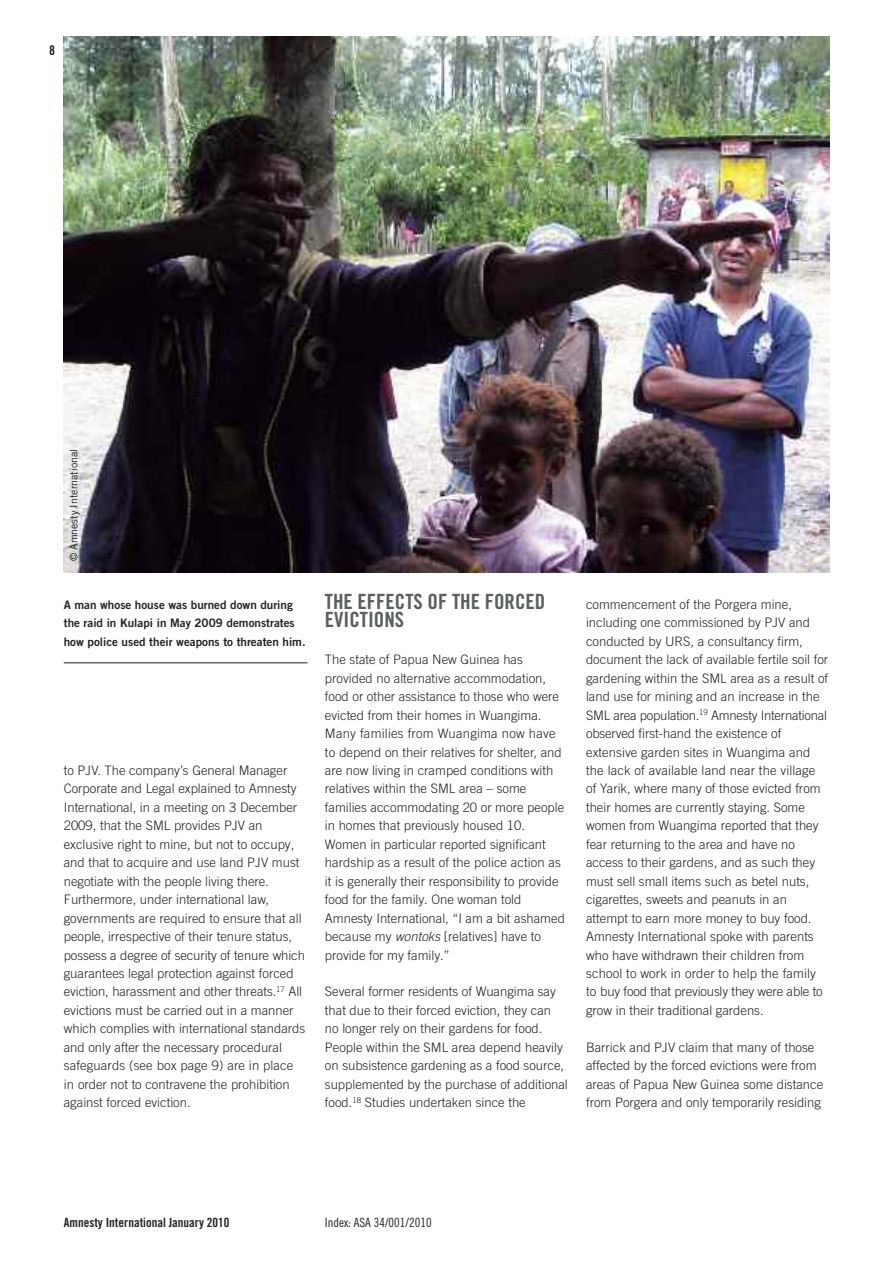
<style>
.page{position:relative;width:893px;height:1263px;background:#fff}
.page>*{position:absolute;margin:0;border:0;box-sizing:border-box;transform-origin:0 0}
.t1{font:21px/18.5px "Amnesty Trade Gothic Bd Cn 20 OTF";color:#5a5f62}
.t2{font:13.5px "Amnesty Trade Gothic Bd Cn 20 OTF";color:#222221}
.t3{font:300 13.05px/18.5px "Amnesty Trade Gothic";color:#222221}
.t4{font:12.75px "Amnesty Trade Gothic Bd Cn 20 OTF";color:#222221}
.t5{font:12.75px "Amnesty Trade Gothic Cn 18";color:#222221}
.t6{font:11.7px/18.5px "Amnesty Trade Gothic Bd 2";color:#222221}
.t7{font:10.5px "Amnesty Trade Gothic";color:#222221}
.s1{font-style:italic}
</style>
<div class="page">
<img style="left:64px;top:37px;width:765px;height:535px">
<hr style="left:64px;top:663px;width:244px;height:1px;background:#222221">
<p class="t2" style="left:49px;top:42px;width:7px">8</p>
<p class="t7" style="left:67px;top:561px;width:114px;rotate:-90deg">© Amnesty International</p>
<p class="t6" style="left:64px;top:595px;width:243px">A man whose house was burned down during the raid in Kulapi in May 2009 demonstrates how police used their weapons to threaten him.</p>
<p class="t3" style="left:64px;top:761px;width:243px">to PJV. The company’s General Manager Corporate and Legal explained to Amnesty International, in a meeting on 3 December 2009, that the SML provides PJV an exclusive right to mine, but not to occupy, and that to acquire and use land PJV must negotiate with the people living there.<br>Furthermore, under international law, governments are required to ensure that all people, irrespective of their tenure status, possess a degree of security of tenure which guarantees legal protection against forced eviction, harassment and other threats.<sup>17</sup> All evictions must be carried out in a manner which complies with international standards and only after the necessary procedural safeguards (see box page 9) are in place in order not to contravene the prohibition against forced eviction.</p>
<p class="t1" style="left:325px;top:592px;width:222px">THE EFFECTS OF THE FORCED<br>EVICTIONS</p>
<p class="t3" style="left:325px;top:650px;width:242px">The state of Papua New Guinea has provided no alternative accommodation, food or other assistance to those who were evicted from their homes in Wuangima.<br>Many families from Wuangima now have to depend on their relatives for shelter, and are now living in cramped conditions with relatives within the SML area – some families accommodating 20 or more people in homes that previously housed 10.<br>Women in particular reported significant hardship as a result of the police action as it is generally their responsibility to provide food for the family. One woman told Amnesty International, “I am a bit ashamed because my <span class="s1">wontoks</span> [relatives] have to provide for my family.”</p>
<p class="t3" style="left:325px;top:982px;width:244px">Several former residents of Wuangima say that due to their forced eviction, they can no longer rely on their gardens for food.<br>People within the SML area depend heavily on subsistence gardening as a food source, supplemented by the purchase of additional food.<sup>18</sup> Studies undertaken since the</p>
<p class="t3" style="left:586px;top:595px;width:244px">commencement of the Porgera mine, including one commissioned by PJV and conducted by URS, a consultancy firm, document the lack of available fertile soil for gardening within the SML area as a result of land use for mining and an increase in the SML area population.<sup>19</sup> Amnesty International observed first-hand the existence of extensive garden sites in Wuangima and the lack of available land near the village of Yarik, where many of those evicted from their homes are currently staying. Some women from Wuangima reported that they fear returning to the area and have no access to their gardens, and as such they must sell small items such as betel nuts, cigarettes, sweets and peanuts in an attempt to earn more money to buy food.<br>Amnesty International spoke with parents who have withdrawn their children from school to work in order to help the family to buy food that previously they were able to grow in their traditional gardens.</p>
<p class="t3" style="left:586px;top:1038px;width:239px">Barrick and PJV claim that many of those affected by the forced evictions were from areas of Papua New Guinea some distance from Porgera and only temporarily residing</p>
<p class="t4" style="left:64px;top:1215px;width:167px">Amnesty International January 2010</p>
<p class="t5" style="left:325px;top:1215px;width:108px">Index: ASA 34/001/2010</p>
</div>
